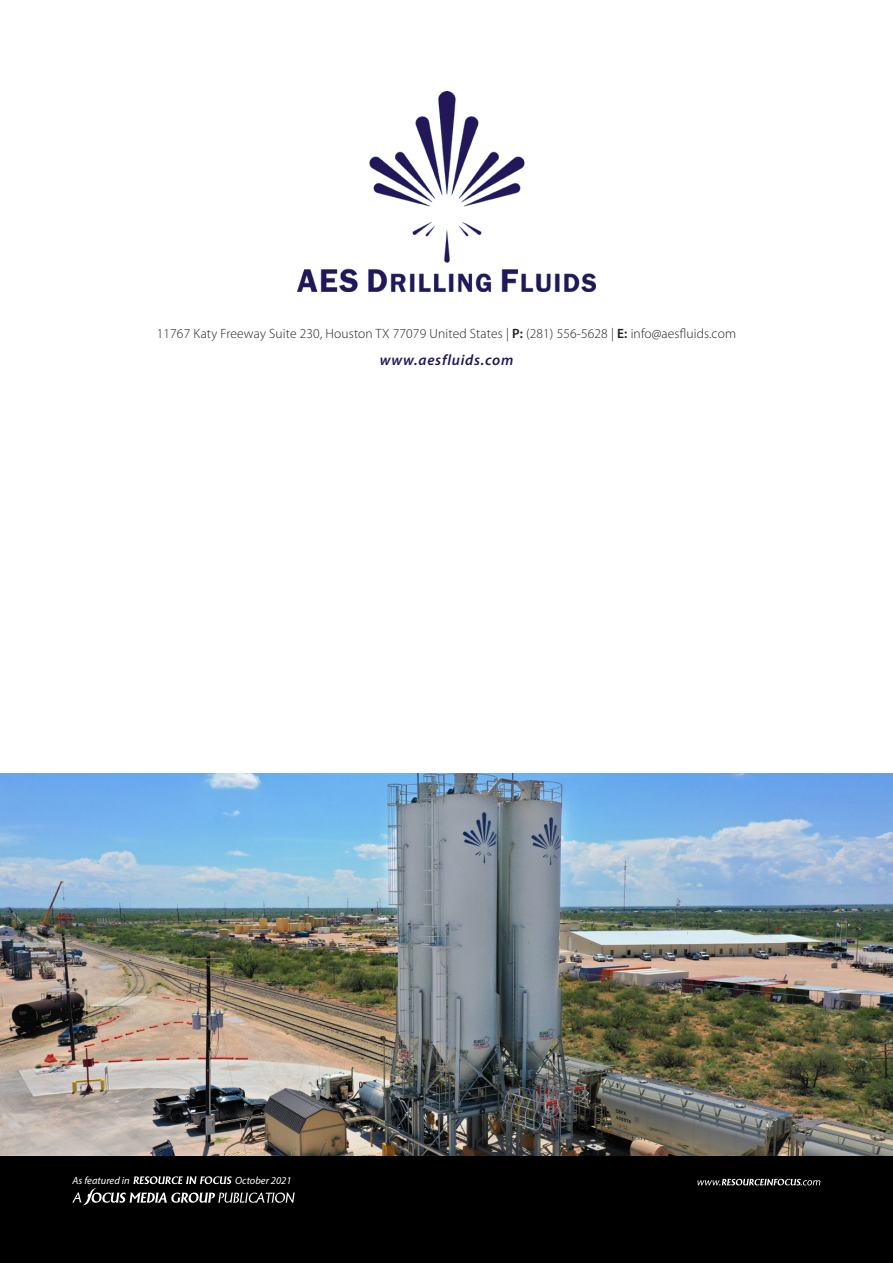
<style>
.page{position:relative;width:893px;height:1263px;background:#fff}
.page>*{position:absolute;margin:0;border:0;box-sizing:border-box;transform-origin:0 0}
.t1{font:italic 600 15px "Myriad Pro";letter-spacing:.05em;color:#231759}
.t2{font:300 13.5px "Myriad Pro";letter-spacing:.01em;color:#231f20}
.t3{font:italic 10.5px "Myriad Pro";color:#fff}
.s1{font-weight:600}
</style>
<div class="page">
<img style="left:0;top:774px;width:893px;height:383px">
<div style="left:0;top:1157px;width:893px;height:106px;background:#000"></div>
<img style="left:298px;top:91px;width:297px;height:200px">
<svg style="left:72px;top:1176px;width:223px;height:29px"></svg>
<svg style="left:697px;top:1179px;width:123px;height:6px"></svg>
<p class="t2" style="left:157px;top:325px;width:581px">11767 Katy Freeway Suite 230, Houston TX 77079 United States | <span class="s1">P:</span> (281) 556-5628 | <span class="s1">E:</span> info@aesfluids.com</p>
<p class="t1" style="left:380px;top:350px;width:135px">www.aesfluids.com</p>
<p class="t3" style="left:72px;top:1174px;width:59px">As featured in</p>
<p class="t3" style="left:235px;top:1174px;width:58px">October 2021</p>
</div>
